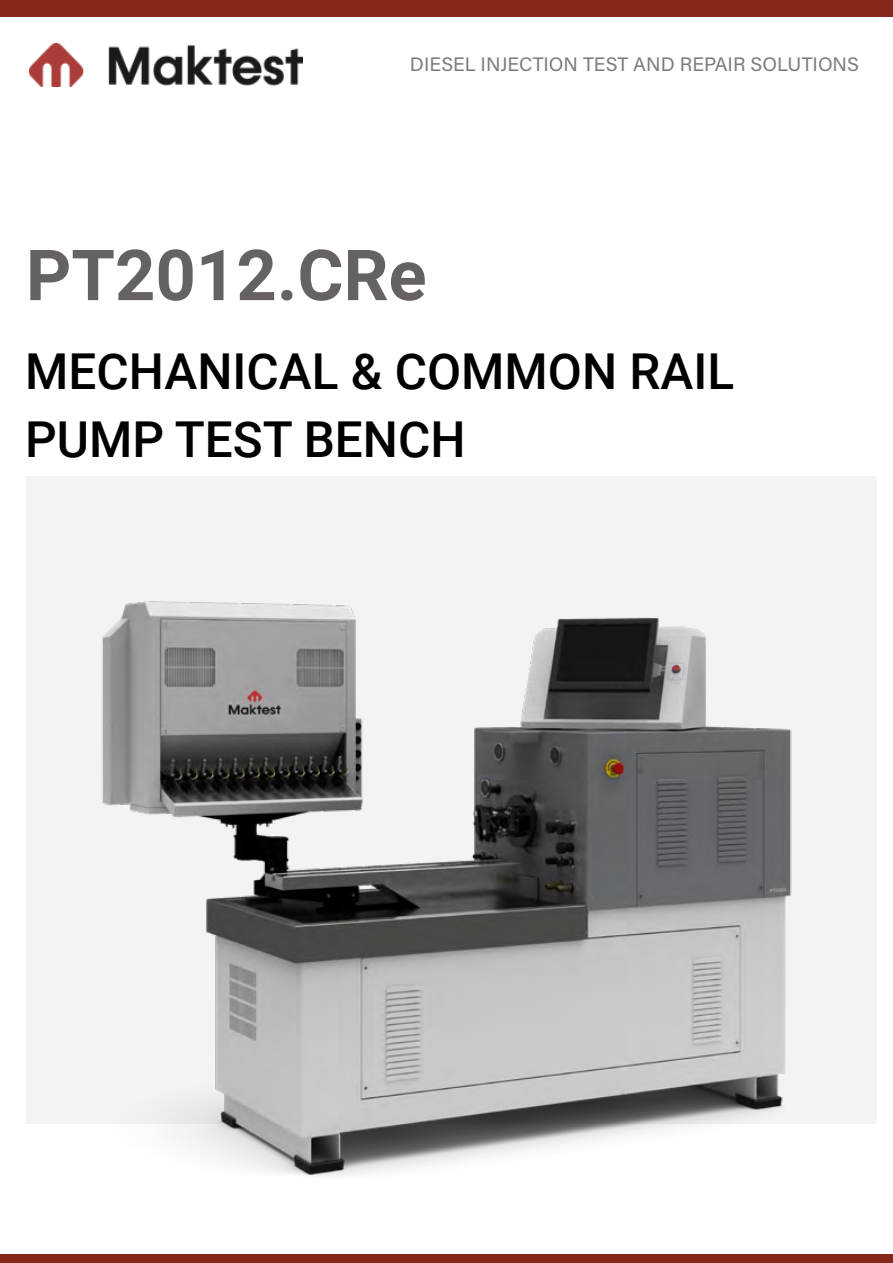
<style>
.page{position:relative;width:893px;height:1263px;background:#fff}
.page>*{position:absolute;margin:0;border:0;box-sizing:border-box;transform-origin:0 0}
.t1{font:700 70.5px "Roboto";color:#666262}
._9_Content_black_Rob{font:500 49.5px "Roboto";color:#000}
._8_Content_black_Sou{font:19.5px "Acumin Pro";color:#7a7d7f}
</style>
<div class="page">
<div style="left:26px;top:476px;width:850px;height:647px;background:#f2f1f4"></div>
<img style="left:51px;top:601px;width:791px;height:575px">
<div style="left:0;top:1254px;width:893px;height:9px;background:#862819"></div>
<div style="left:738px;top:1160px;width:38px;height:8px;background:#fff"></div>
<img style="left:30px;top:44px;width:273px;height:42px">
<div style="left:0;top:0;width:893px;height:17px;background:#862819"></div>
<p class="_8_Content_black_Sou" style="left:410px;top:51px;width:450px">DIESEL INJECTION TEST AND REPAIR SOLUTIONS</p>
<p class="t1" style="left:26px;top:226px;width:402px">PT2012.CRe</p>
<p class="_9_Content_black_Rob" style="left:25px;top:336px;width:710px">MECHANICAL &amp; COMMON RAIL</p>
<p class="_9_Content_black_Rob" style="left:25px;top:405px;width:442px">PUMP TEST BENCH</p>
</div>
